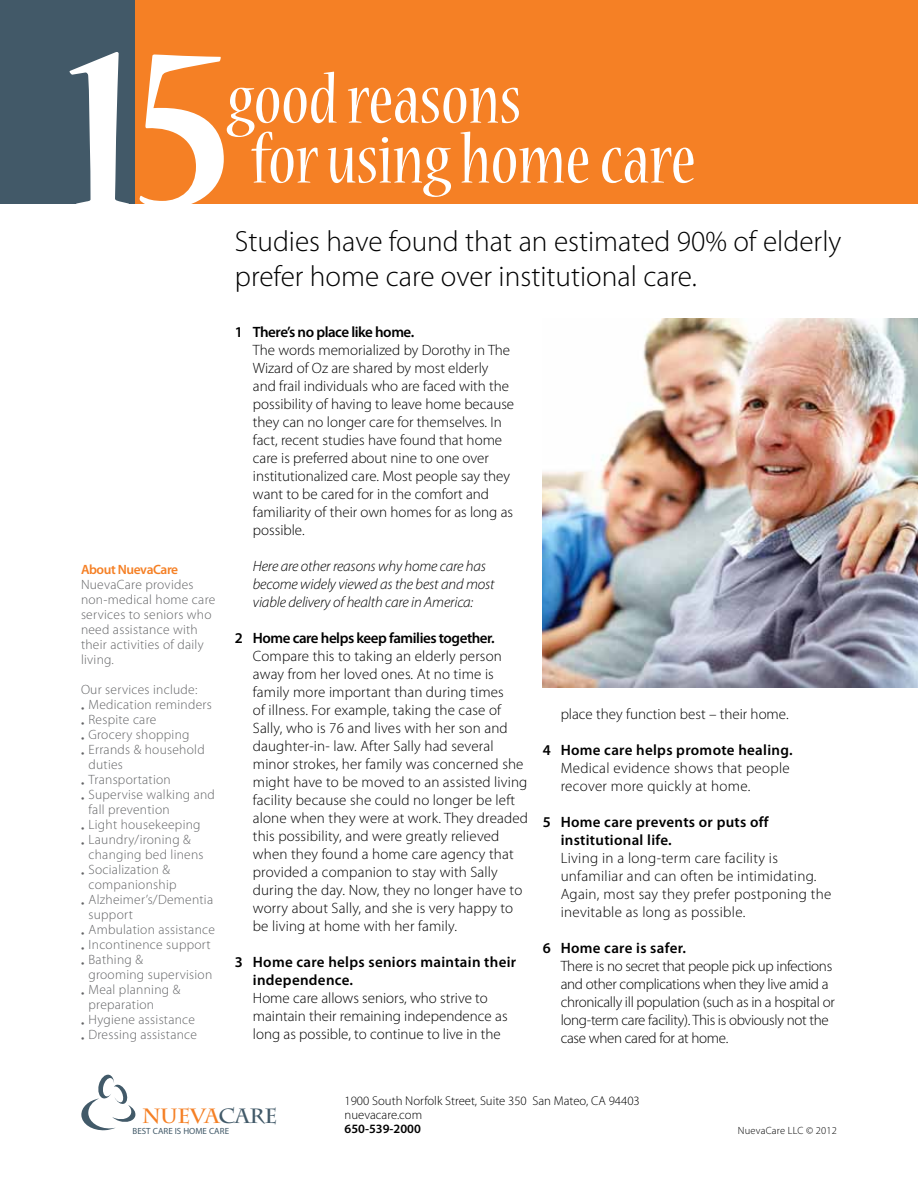
<style>
.page{position:relative;width:918px;height:1188px;background:#fff}
.page>*{position:absolute;margin:0;border:0;box-sizing:border-box;transform-origin:0 0}
.t1{font:700 condensed 257.7px "Nueva Std";color:#fff}
.t2{font:condensed 75.45px "Nueva Std";color:#fff}
.t3{font:300 29.25px/35.1px "Myriad Pro";color:#000}
.t4{font:700 20.55px "Charlemagne Std";letter-spacing:-.02em;color:#f58025}
.t5{font:300 15px/18px "Myriad Pro";letter-spacing:.005em;color:#000}
.t6{font:300 15px/18px "Myriad Pro";letter-spacing:-.02em;color:#000}
.t7{font:600 15px/18px "Myriad Pro";letter-spacing:.02em;color:#000}
.t8{font:italic 300 15px/18px "Myriad Pro";letter-spacing:-.01em;color:#000}
.t9{font:600 15px "Myriad Pro";letter-spacing:-.03em;color:#000}
.t10{font:300 13.5px/15px "Myriad Pro";letter-spacing:.02em;color:#636466}
.t11{font:600 13.5px "Myriad Pro";letter-spacing:-.03em;color:#f58025}
.t12{font:300 12.75px/14.2px "Myriad Pro";color:#000}
.t13{font:600 12.75px "Myriad Pro";color:#000}
.t14{font:300 10.5px "Myriad Pro";letter-spacing:.02em;color:#000}
.t15{font:9px "Myriad Pro";letter-spacing:.005em;color:#425a69}
.s1{color:#425a69}
</style>
<div class="page">
<div style="left:135px;top:0;width:783px;height:204px;background:#f58025"></div>
<div style="left:0;top:0;width:135px;height:204px;background:#425968"></div>
<svg style="left:81px;top:1074px;width:55px;height:57px"></svg>
<img style="left:543px;top:318px;width:375px;height:370px">
<h1 class="t1" style="left:68px;top:12px;width:166px">15</h1>
<h2 class="t2" style="left:227px;top:66px;width:295px">good reasons</h2>
<h2 class="t2" style="left:251px;top:126px;width:446px">for using home care</h2>
<p class="t11" style="left:81px;top:561px;width:99px">About NuevaCare</p>
<p class="t10" style="left:81px;top:577px;width:136px">NuevaCare provides non-medical home care services to seniors who need assistance with their activities of daily living.</p>
<p class="t10" style="left:81px;top:682px;width:118px">Our services include:</p>
<p class="t10" style="left:81px;top:697px;width:132px">• Medication reminders</p>
<p class="t10" style="left:81px;top:712px;width:77px">• Respite care</p>
<p class="t10" style="left:81px;top:727px;width:110px">• Grocery shopping</p>
<p class="t10" style="left:89px;top:742px;width:118px;text-indent:-8px">• Errands &amp; household duties</p>
<p class="t10" style="left:81px;top:772px;width:91px">• Transportation</p>
<p class="t10" style="left:89px;top:787px;width:128px;text-indent:-8px">• Supervise walking and fall prevention</p>
<p class="t10" style="left:81px;top:817px;width:121px">• Light housekeeping</p>
<p class="t10" style="left:89px;top:832px;width:117px;text-indent:-8px">• Laundry/ironing &amp; changing bed linens</p>
<p class="t10" style="left:81px;top:862px;width:97px;text-align:center">• Socialization &amp; companionship</p>
<p class="t10" style="left:89px;top:892px;width:126px;text-indent:-8px">• Alzheimer’s/Dementia support</p>
<p class="t10" style="left:81px;top:922px;width:136px">• Ambulation assistance</p>
<p class="t10" style="left:81px;top:937px;width:131px">• Incontinence support</p>
<p class="t10" style="left:89px;top:952px;width:125px;text-indent:-8px">• Bathing &amp;<br>grooming supervision</p>
<p class="t10" style="left:89px;top:982px;width:93px;text-indent:-8px">• Meal planning &amp; preparation</p>
<p class="t10" style="left:81px;top:1012px;width:116px">• Hygiene assistance</p>
<p class="t10" style="left:81px;top:1027px;width:118px">• Dressing assistance</p>
<h3 class="t3" style="left:235px;top:224px;width:608px">Studies have found that an estimated 90% of elderly prefer home care over institutional care.</h3>
<p class="t9" style="left:235px;top:323px;width:181px">1 There’s no place like home.</p>
<p class="t5" style="left:253px;top:342px;width:263px">The words memorialized by Dorothy in The Wizard of Oz are shared by most elderly and frail individuals who are faced with the possibility of having to leave home because they can no longer care for themselves. In fact, recent studies have found that home care is preferred about nine to one over institutionalized care. Most people say they want to be cared for in the comfort and familiarity of their own homes for as long as possible.</p>
<p class="t8" style="left:253px;top:558px;width:243px">Here are other reasons why home care has become widely viewed as the best and most viable delivery of health care in America:</p>
<p class="t9" style="left:235px;top:629px;width:261px">2 Home care helps keep families together.</p>
<p class="t5" style="left:253px;top:648px;width:277px">Compare this to taking an elderly person away from her loved ones. At no time is family more important than during times<br>of illness. For example, taking the case of Sally, who is 76 and lives with her son and daughter-in- law. After Sally had several minor strokes, her family was concerned she might have to be moved to an assisted living facility because she could no longer be left alone when they were at work. They dreaded this possibility, and were greatly relieved when they found a home care agency that provided a companion to stay with Sally during the day. Now, they no longer have to worry about Sally, and she is very happy to be living at home with her family.</p>
<p class="t7" style="left:253px;top:953px;width:265px;text-indent:-18px">3 Home care helps seniors maintain their independence.</p>
<p class="t5" style="left:253px;top:990px;width:256px">Home care allows seniors, who strive to maintain their remaining independence as long as possible, to continue to live in the</p>
<p class="t5" style="left:561px;top:705px;width:229px">place they function best – their home.</p>
<p class="t7" style="left:543px;top:741px;width:251px">4 Home care helps promote healing.</p>
<p class="t5" style="left:561px;top:759px;width:231px">Medical evidence shows that people recover more quickly at home.</p>
<p class="t7" style="left:561px;top:813px;width:210px;text-indent:-18px">5 Home care prevents or puts off institutional life.</p>
<p class="t5" style="left:561px;top:849px;width:272px">Living in a long-term care facility is unfamiliar and can often be intimidating.<br>Again, most say they prefer postponing the inevitable as long as possible.</p>
<p class="t7" style="left:543px;top:939px;width:145px">6 Home care is safer.</p>
<p class="t6" style="left:561px;top:957px;width:276px">There is no secret that people pick up infections and other complications when they live amid a chronically ill population (such as in a hospital or long-term care facility). This is obviously not the case when cared for at home.</p>
<h3 class="t4" style="left:142px;top:1104px;width:137px">NUEVA<span class="s1">CARE</span></h3>
<p class="t15" style="left:133px;top:1126px;width:98px">BEST CARE IS HOME CARE</p>
<p class="t12" style="left:345px;top:1094px;width:297px">1900 South Norfolk Street, Suite 350 San Mateo, CA 94403 nuevacare.com</p>
<p class="t13" style="left:345px;top:1121px;width:78px">650-539-2000</p>
<p class="t14" style="left:738px;top:1124px;width:101px">NuevaCare LLC © 2012</p>
</div>
